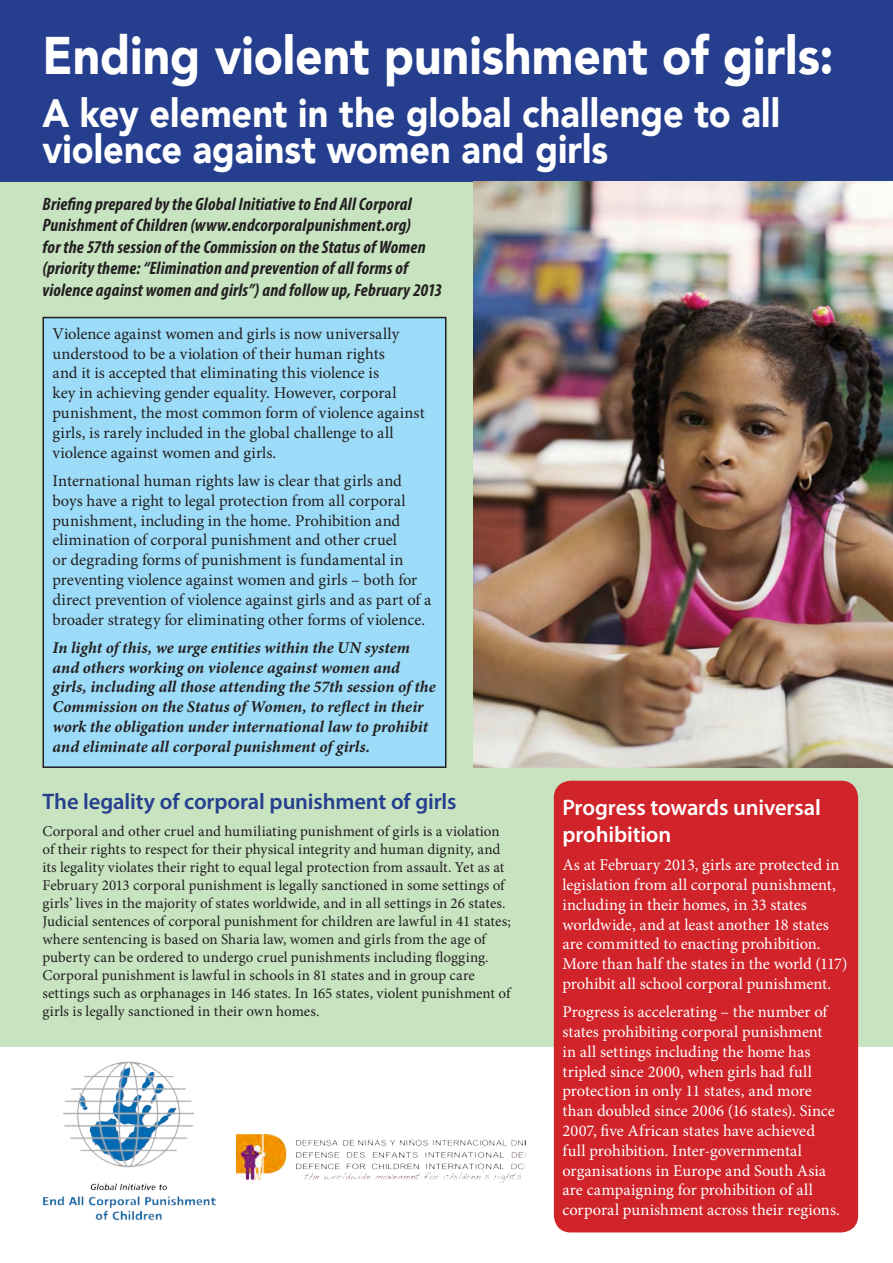
<style>
.page{position:relative;width:893px;height:1263px;background:#c7e3c0}
.page>*{position:absolute;margin:0;border:0;box-sizing:border-box;transform-origin:0 0}
.Body{font:900 52.8px "Avenir";color:#fff;scale:.91 1}
.Body-2{font:900 39.6px/36px "Avenir";color:#fff;scale:.91 1}
.Subhead{font:600 22.5px "Myriad Pro";letter-spacing:-.005em;color:#253f8e}
.Subhead-2{font:600 22.5px/27px "Myriad Pro";letter-spacing:-.005em;color:#fff}
.Body-3{font:italic 700 condensed 18px/21.6px "Myriad Pro";letter-spacing:.01em;color:#231f20}
.Box_text{font:16.5px/19.8px "Minion Pro";color:#231f20}
.Box_text-2{font:16.5px/19.8px "Minion Pro";color:#fff}
.Box_text-3{font:italic 700 16.5px/19.8px "Minion Pro";letter-spacing:.005em;color:#231f20}
.Body-4{font:15px/18px "Minion Pro";letter-spacing:.005em;color:#231f20}
</style>
<div class="page">
<div style="left:1px;top:0;width:892px;height:181px;background:#253f8e"></div>
<img style="left:474px;top:181px;width:419px;height:587px">
<div style="left:1px;top:1047px;width:892px;height:216px;background:#fff"></div>
<img style="left:43px;top:1061px;width:172px;height:159px">
<div style="left:43px;top:318px;width:403px;height:449px;background:#9cdcf8"></div>
<div style="left:43px;top:317px;width:403px;height:451px;border:2px solid #231f20"></div>
<div style="left:554px;top:781px;width:304px;height:451px;background:#d1232a;border-radius:17px"></div>
<img style="left:236px;top:1134px;width:289px;height:48px">
<p class="Body" style="left:43px;top:10px;width:871px">Ending violent punishment of girls:</p>
<p class="Body-2" style="left:43px;top:94px;width:812px">A key element in the global challenge to all violence against women and girls</p>
<p class="Body-3" style="left:43px;top:192px;width:371px">Briefing prepared by the Global Initiative to End All Corporal<br>Punishment of Children (www.endcorporalpunishment.org)</p>
<p class="Body-3" style="left:43px;top:236px;width:401px">for the 57th session of the Commission on the Status of Women (priority theme: “Elimination and prevention of all forms of violence against women and girls”) and follow up, February 2013</p>
<p class="Box_text" style="left:53px;top:324px;width:374px">Violence against women and girls is now universally understood to be a violation of their human rights<br>and it is accepted that eliminating this violence is<br>key in achieving gender equality. However, corporal punishment, the most common form of violence against girls, is rarely included in the global challenge to all violence against women and girls.</p>
<p class="Box_text" style="left:53px;top:471px;width:380px">International human rights law is clear that girls and boys have a right to legal protection from all corporal punishment, including in the home. Prohibition and elimination of corporal punishment and other cruel<br>or degrading forms of punishment is fundamental in preventing violence against women and girls – both for direct prevention of violence against girls and as part of a broader strategy for eliminating other forms of violence.</p>
<p class="Box_text-3" style="left:53px;top:637px;width:385px">In light of this, we urge entities within the UN system and others working on violence against women and girls, including all those attending the 57th session of the Commission on the Status of Women, to reflect in their work the obligation under international law to prohibit and eliminate all corporal punishment of girls.</p>
<p class="Subhead" style="left:43px;top:787px;width:416px">The legality of corporal punishment of girls</p>
<p class="Body-4" style="left:43px;top:822px;width:470px">Corporal and other cruel and humiliating punishment of girls is a violation of their rights to respect for their physical integrity and human dignity, and its legality violates their right to equal legal protection from assault. Yet as at February 2013 corporal punishment is legally sanctioned in some settings of girls’ lives in the majority of states worldwide, and in all settings in 26 states.<br>Judicial sentences of corporal punishment for children are lawful in 41 states; where sentencing is based on Sharia law, women and girls from the age of puberty can be ordered to undergo cruel punishments including flogging.<br>Corporal punishment is lawful in schools in 81 states and in group care settings such as orphanages in 146 states. In 165 states, violent punishment of girls is legally sanctioned in their own homes.</p>
<p class="Subhead-2" style="left:562px;top:793px;width:260px">Progress towards universal prohibition</p>
<p class="Box_text-2" style="left:562px;top:855px;width:287px">As at February 2013, girls are protected in legislation from all corporal punishment, including in their homes, in 33 states worldwide, and at least another 18 states are committed to enacting prohibition.<br>More than half the states in the world (117) prohibit all school corporal punishment.</p>
<p class="Box_text-2" style="left:562px;top:1002px;width:279px">Progress is accelerating – the number of states prohibiting corporal punishment in all settings including the home has tripled since 2000, when girls had full protection in only 11 states, and more than doubled since 2006 (16 states). Since 2007, five African states have achieved full prohibition. Inter-governmental organisations in Europe and South Asia are campaigning for prohibition of all corporal punishment across their regions.</p>
</div>
